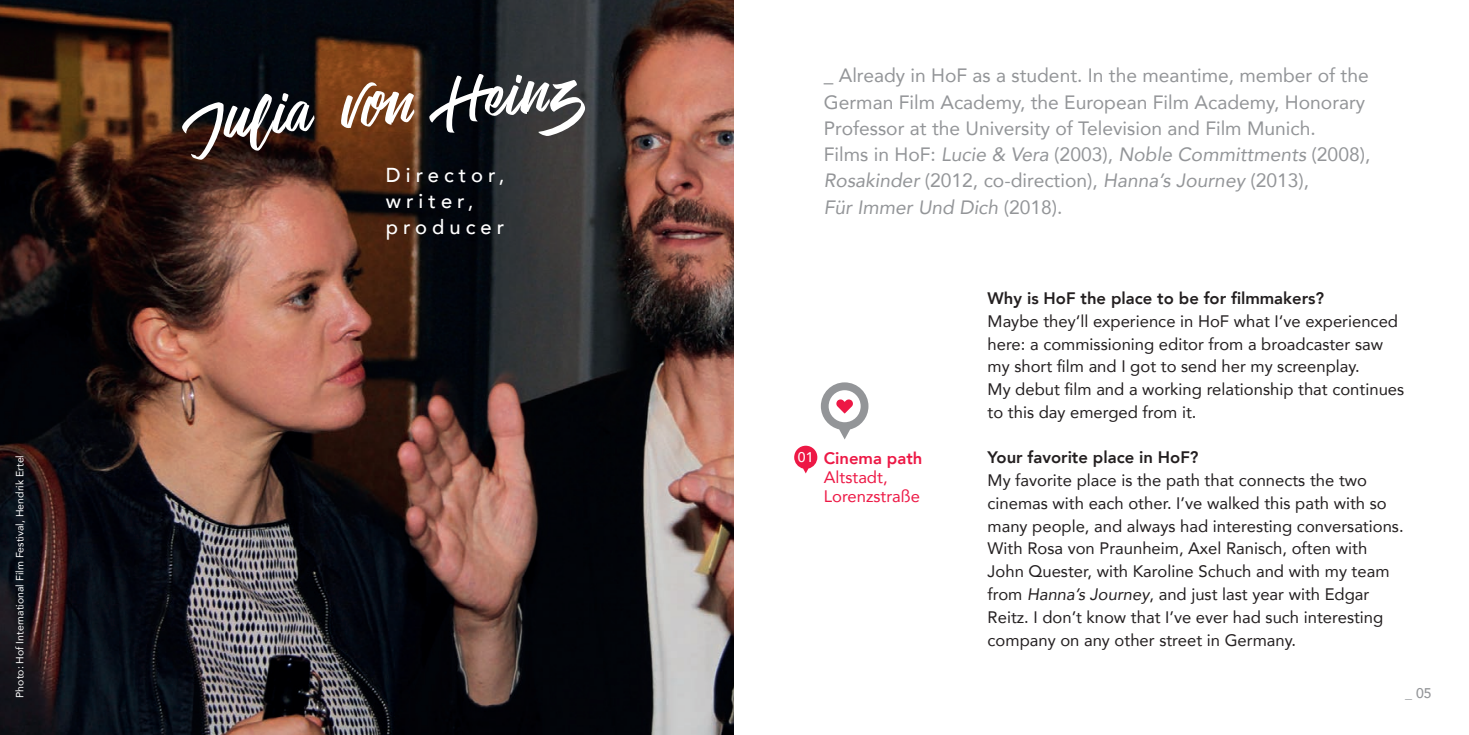
<style>
.page{position:relative;width:1469px;height:735px;background:#fff}
.page>*{position:absolute;margin:0;border:0;box-sizing:border-box;transform-origin:0 0}
.t1{font:64.75px "Venetian";color:#fff}
.t2{font:500 20.12px/26.2px "Avenir";letter-spacing:.25em;color:#fff}
.t3{font:19.25px/26.2px "Avenir";color:#939598}
.t4{font:16.62px/22.8px "Avenir";color:#231f20}
.t5{font:800 16.62px "Avenir";color:#231f20}
.t6{font:16.62px/19.2px "Avenir";color:#ed1845}
.t7{font:800 16.62px "Avenir";color:#ed1845}
.t8{font:500 14px "Avenir";color:#939598}
.t9{font:500 14px "Avenir";color:#fff}
.t10{font:10.5px "Avenir";color:#fff}
.s1{font-style:italic}
</style>
<div class="page">
<img style="left:0;top:0;width:734px;height:734px">
<svg style="left:820px;top:382px;width:48px;height:57px"></svg>
<svg style="left:794px;top:445px;width:23px;height:28px"></svg>
<p class="t10" style="left:12px;top:697px;width:244px;rotate:-90deg">Photo: Hof International Film Festival, Hendrik Ertel</p>
<h1 class="t1" style="left:184px;top:80px;width:393px;rotate:-5deg">Julia von Heinz</h1>
<p class="t2" style="left:386px;top:160px;width:120px">Director, writer, producer</p>
<p class="t3" style="left:823px;top:62px;width:548px">_ Already in HoF as a student. In the meantime, member of the German Film Academy, the European Film Academy, Honorary Professor at the University of Television and Film Munich.<br>Films in HoF: <span class="s1">Lucie &amp; Vera</span> (2003), <span class="s1">Noble Committments</span> (2008), <span class="s1">Rosakinder</span> (2012, co-direction), <span class="s1">Hanna’s Journey</span> (2013),<br><span class="s1">Für Immer Und Dich</span> (2018).</p>
<p class="t9" style="left:798px;top:444px;width:17px">01</p>
<p class="t7" style="left:823px;top:445px;width:100px">Cinema path</p>
<p class="t6" style="left:823px;top:467px;width:98px">Altstadt,<br>Lorenzstraße</p>
<p class="t5" style="left:987px;top:285px;width:338px">Why is HoF the place to be for filmmakers?</p>
<p class="t4" style="left:987px;top:309px;width:418px">Maybe they‘ll experience in HoF what I‘ve experienced here: a commissioning editor from a broadcaster saw my short film and I got to send her my screenplay.<br>My debut film and a working relationship that continues to this day emerged from it.</p>
<p class="t5" style="left:987px;top:444px;width:212px">Your favorite place in HoF?</p>
<p class="t4" style="left:987px;top:468px;width:417px">My favorite place is the path that connects the two cinemas with each other. I’ve walked this path with so many people, and always had interesting conversations.<br>With Rosa von Praunheim, Axel Ranisch, often with John Quester, with Karoline Schuch and with my team from <span class="s1">Hanna’s Journey</span>, and just last year with Edgar Reitz. I don’t know that I’ve ever had such interesting company on any other street in Germany.</p>
<p class="t8" style="left:1405px;top:680px;width:28px">_ 05</p>
</div>
